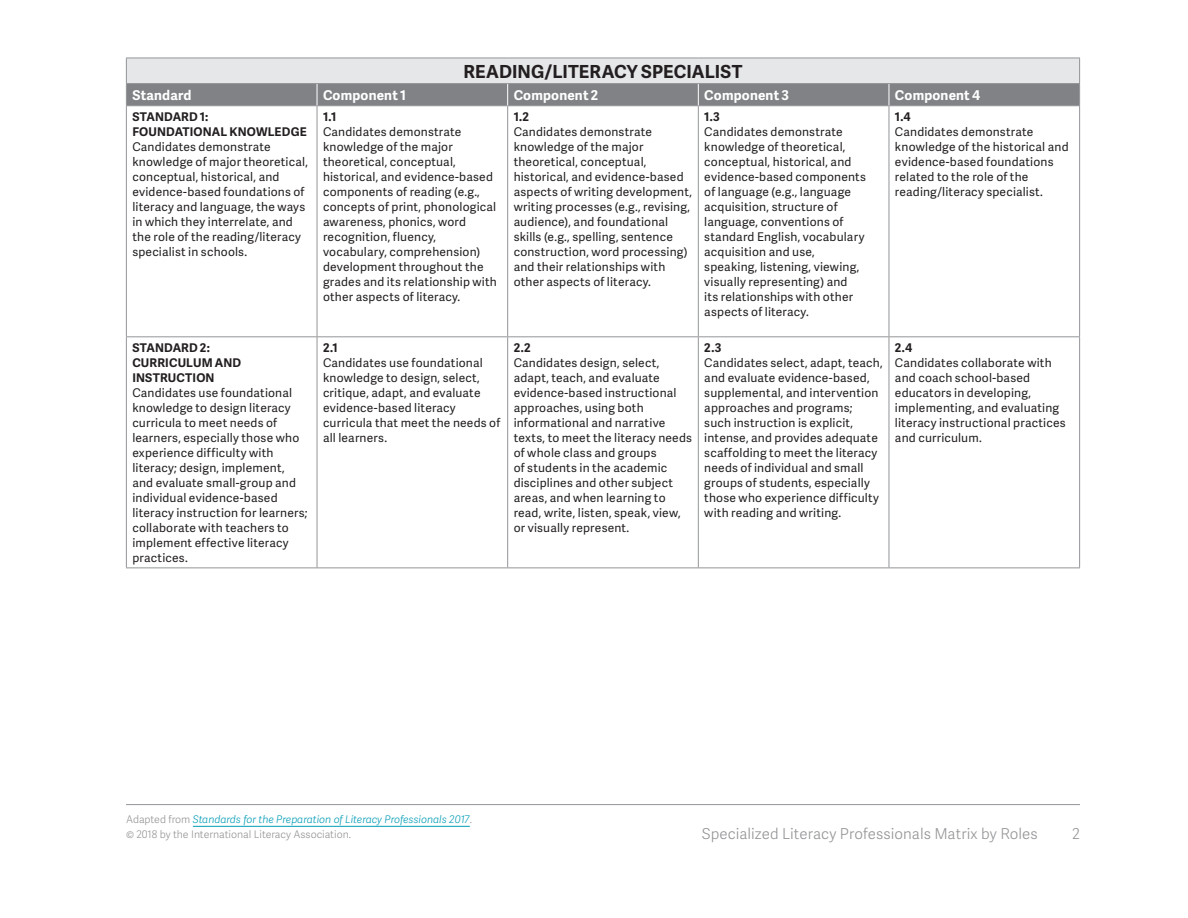
<style>
.page{position:relative;width:1188px;height:918px;background:#fff}
.page>*{position:absolute;margin:0;border:0;box-sizing:border-box;transform-origin:0 0}
.t1{font:700 18px "Adelle Sans";letter-spacing:.005em;color:#231f20}
.t2{font:300 15px "Adelle Sans";letter-spacing:.005em;color:#939598}
.t3{font:700 13.5px "Adelle Sans";letter-spacing:.015em;color:#fff}
.t4{font:12px/15px "Adelle Sans";letter-spacing:.015em;color:#231f20}
.t5{font:700 12px/15px "Adelle Sans";letter-spacing:.015em;color:#231f20}
.t6{font:300 10.5px/15px "Adelle Sans";color:#939598}
.s1{font-style:italic;color:#009cb6}
</style>
<div class="page">
<hr style="left:193px;top:826px;width:277px;height:1px;background:#009cb6">
<hr style="left:126px;top:804px;width:954px;height:1px;background:#939598">
<hr style="left:126px;top:106px;width:1px;height:230px;background:#939598">
<hr style="left:317px;top:106px;width:1px;height:230px;background:#939598">
<hr style="left:507px;top:106px;width:1px;height:230px;background:#939598">
<hr style="left:698px;top:106px;width:1px;height:230px;background:#939598">
<hr style="left:889px;top:106px;width:1px;height:230px;background:#939598">
<hr style="left:1079px;top:106px;width:1px;height:230px;background:#939598">
<hr style="left:126px;top:336px;width:191px;height:1px;background:#939598">
<hr style="left:126px;top:337px;width:1px;height:231px;background:#939598">
<hr style="left:317px;top:336px;width:191px;height:1px;background:#939598">
<hr style="left:317px;top:337px;width:1px;height:231px;background:#939598">
<hr style="left:508px;top:336px;width:190px;height:1px;background:#939598">
<hr style="left:507px;top:337px;width:1px;height:231px;background:#939598">
<hr style="left:698px;top:336px;width:191px;height:1px;background:#939598">
<hr style="left:698px;top:337px;width:1px;height:231px;background:#939598">
<hr style="left:889px;top:336px;width:191px;height:1px;background:#939598">
<hr style="left:889px;top:337px;width:1px;height:231px;background:#939598">
<hr style="left:1079px;top:337px;width:1px;height:231px;background:#939598">
<hr style="left:126px;top:568px;width:191px;height:1px;background:#939598">
<hr style="left:317px;top:568px;width:191px;height:1px;background:#939598">
<hr style="left:508px;top:568px;width:190px;height:1px;background:#939598">
<hr style="left:698px;top:568px;width:191px;height:1px;background:#939598">
<hr style="left:889px;top:568px;width:191px;height:1px;background:#939598">
<svg style="left:126px;top:58px;width:954px;height:48px;background:#b5b6b9"></svg>
<h1 class="t1" style="left:464px;top:64px;width:280px">READING/LITERACY SPECIALIST</h1>
<p class="t3" style="left:132px;top:90px;width:61px">Standard</p>
<p class="t3" style="left:323px;top:90px;width:85px">Component 1</p>
<p class="t3" style="left:514px;top:90px;width:86px">Component 2</p>
<p class="t3" style="left:704px;top:90px;width:86px">Component 3</p>
<p class="t3" style="left:895px;top:90px;width:87px">Component 4</p>
<p class="t5" style="left:132px;top:110px;width:176px">STANDARD 1:<br>FOUNDATIONAL KNOWLEDGE</p>
<p class="t4" style="left:132px;top:140px;width:177px">Candidates demonstrate knowledge of major theoretical, conceptual, historical, and evidence-based foundations of literacy and language, the ways in which they interrelate, and the role of the reading/literacy specialist in schools.</p>
<p class="t5" style="left:514px;top:110px;width:17px">1.2</p>
<p class="t4" style="left:514px;top:125px;width:180px">Candidates demonstrate knowledge of the major theoretical, conceptual, historical, and evidence-based aspects of writing development, writing processes (e.g., revising, audience), and foundational skills (e.g., spelling, sentence construction, word processing) and their relationships with other aspects of literacy.</p>
<p class="t5" style="left:704px;top:110px;width:17px">1.3</p>
<p class="t4" style="left:704px;top:125px;width:163px">Candidates demonstrate knowledge of theoretical, conceptual, historical, and evidence-based components of language (e.g., language acquisition, structure of language, conventions of standard English, vocabulary acquisition and use, speaking, listening, viewing, visually representing) and<br>its relationships with other aspects of literacy.</p>
<p class="t5" style="left:323px;top:110px;width:15px">1.1</p>
<p class="t4" style="left:323px;top:125px;width:175px">Candidates demonstrate knowledge of the major theoretical, conceptual, historical, and evidence-based components of reading (e.g., concepts of print, phonological awareness, phonics, word recognition, fluency, vocabulary, comprehension) development throughout the grades and its relationship with other aspects of literacy.</p>
<p class="t5" style="left:895px;top:110px;width:17px">1.4</p>
<p class="t4" style="left:895px;top:125px;width:175px">Candidates demonstrate knowledge of the historical and evidence-based foundations related to the role of the reading/literacy specialist.</p>
<p class="t5" style="left:132px;top:341px;width:110px">STANDARD 2:<br>CURRICULUM AND<br>INSTRUCTION</p>
<p class="t4" style="left:132px;top:386px;width:177px">Candidates use foundational knowledge to design literacy curricula to meet needs of learners, especially those who experience difficulty with literacy; design, implement, and evaluate small-group and individual evidence-based literacy instruction for learners; collaborate with teachers to implement effective literacy practices.</p>
<p class="t5" style="left:323px;top:341px;width:16px">2.1</p>
<p class="t4" style="left:323px;top:356px;width:179px">Candidates use foundational knowledge to design, select, critique, adapt, and evaluate evidence-based literacy curricula that meet the needs of all learners.</p>
<p class="t5" style="left:514px;top:341px;width:18px">2.2</p>
<p class="t4" style="left:514px;top:356px;width:180px">Candidates design, select, adapt, teach, and evaluate evidence-based instructional approaches, using both informational and narrative texts, to meet the literacy needs of whole class and groups<br>of students in the academic disciplines and other subject areas, and when learning to read, write, listen, speak, view, or visually represent.</p>
<p class="t5" style="left:704px;top:341px;width:19px">2.3</p>
<p class="t4" style="left:704px;top:356px;width:180px">Candidates select, adapt, teach, and evaluate evidence-based, supplemental, and intervention approaches and programs;<br>such instruction is explicit, intense, and provides adequate scaffolding to meet the literacy needs of individual and small groups of students, especially those who experience difficulty with reading and writing.</p>
<p class="t5" style="left:895px;top:341px;width:19px">2.4</p>
<p class="t4" style="left:895px;top:356px;width:172px">Candidates collaborate with and coach school-based educators in developing, implementing, and evaluating literacy instructional practices and curriculum.</p>
<p class="t6" style="left:126px;top:813px;width:348px">Adapted from <span class="s1">Standards for the Preparation of Literacy Professionals 2017</span>. © 2018 by the International Literacy Association.</p>
<p class="t2" style="left:702px;top:828px;width:337px">Specialized Literacy Professionals Matrix by Roles</p>
<p class="t2" style="left:1072px;top:828px;width:9px">2</p>
</div>
